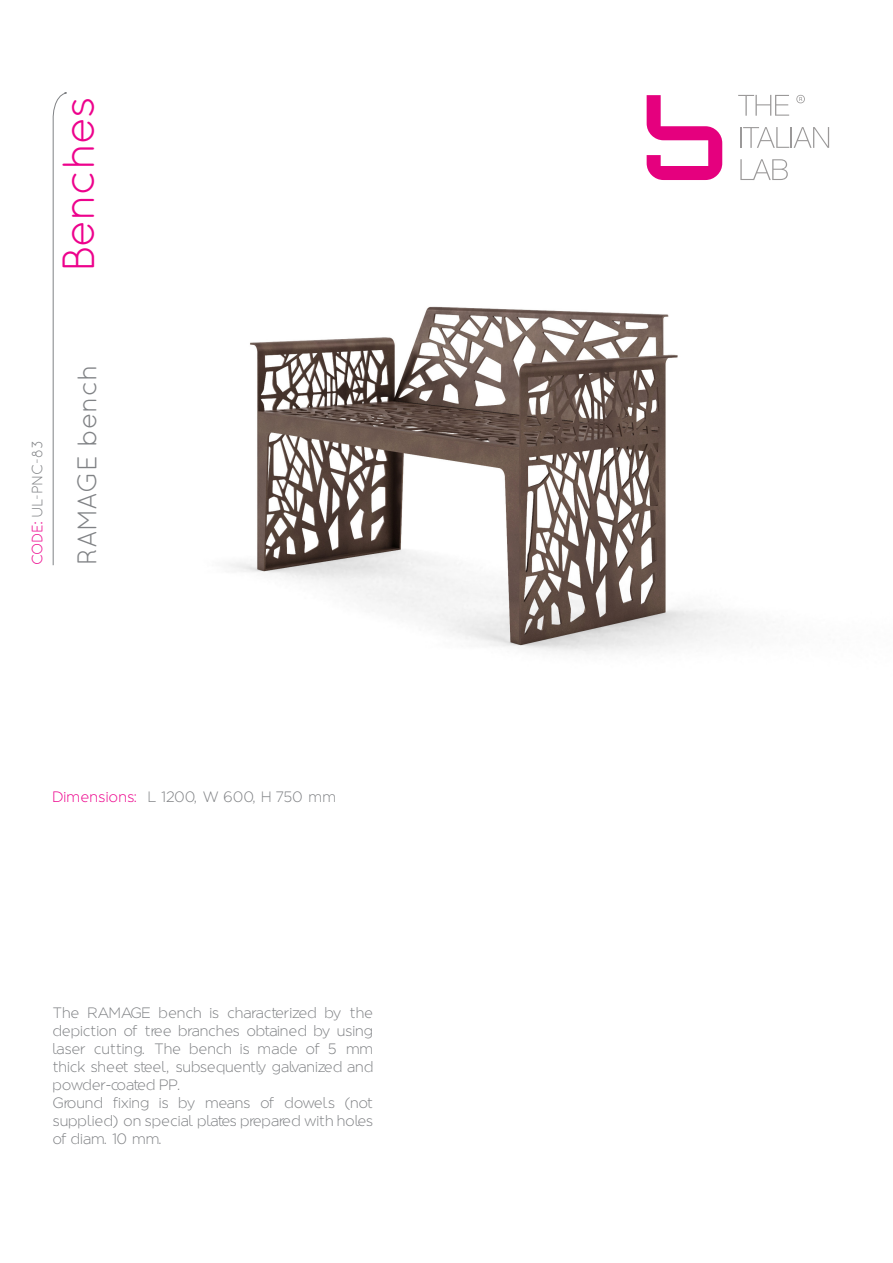
<style>
.page{position:relative;width:893px;height:1263px;background:#fff}
.page>*{position:absolute;margin:0;border:0;box-sizing:border-box;transform-origin:0 0}
.t1{font:45px "Quicksand";letter-spacing:-.03em;color:#ed028c}
.t2{font:27px "Quicksand";color:#808285}
.t3{font:300 15px/18px "Regencie";letter-spacing:.03em;color:#808285;text-align:justify}
.t4{font:15px "Quicksand";letter-spacing:-.05em;color:#808285}
.s1{color:#ed028c}
</style>
<div class="page">
<img style="left:229px;top:306px;width:510px;height:348px">
<svg style="left:738px;top:95px;width:51px;height:21px"></svg>
<hr style="left:740px;top:127px;width:2px;height:21px;background:#9b9999">
<svg style="left:743px;top:127px;width:86px;height:21px"></svg>
<svg style="left:740px;top:159px;width:48px;height:21px"></svg>
<svg style="left:647px;top:95px;width:75px;height:85px"></svg>
<svg style="left:796px;top:95px;width:9px;height:8px"></svg>
<svg style="left:52px;top:92px;width:15px;height:474px"></svg>
<p class="t1" style="left:53px;top:272px;width:178px;rotate:-90deg">Benches</p>
<p class="t4" style="left:29px;top:565px;width:126px;rotate:-90deg"><span class="s1">CODE:</span> UL-PNC-83</p>
<p class="t2" style="left:71px;top:565px;width:202px;rotate:-90deg">RAMAGE bench</p>
<p class="t3" style="left:53px;top:787px;width:284px"><span class="s1">Dimensions:</span> L 1200, W 600, H 750 mm</p>
<p class="t3" style="left:53px;top:1003px;width:322px">The RAMAGE bench is characterized by the depiction of tree branches obtained by using laser cutting. The bench is made of 5 mm thick sheet steel, subsequently galvanized and powder-coated PP.</p>
<p class="t3" style="left:53px;top:1093px;width:322px">Ground fixing is by means of dowels (not supplied) on special plates prepared with holes of diam. 10 mm.</p>
</div>
